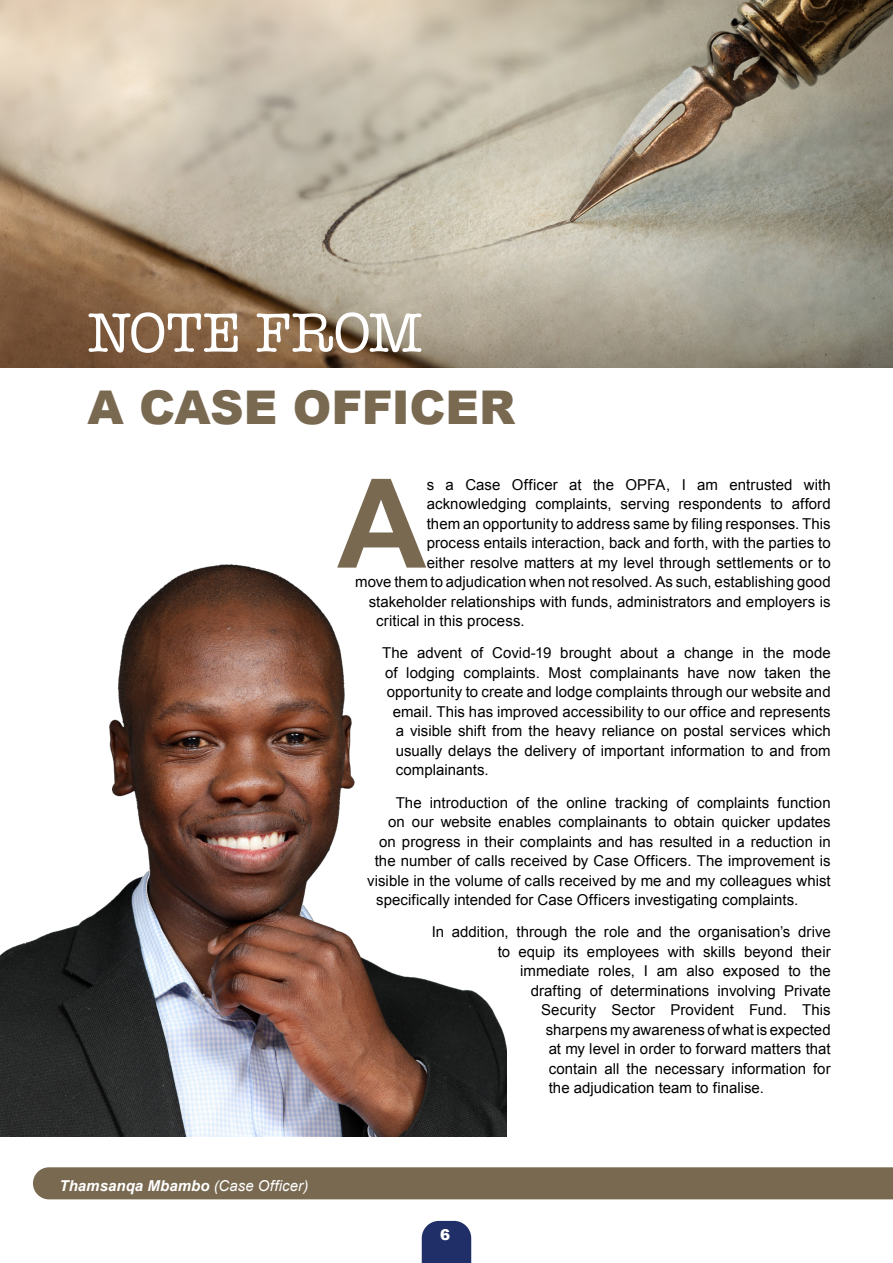
<style>
.page{position:relative;width:893px;height:1263px;background:#fff}
.page>*{position:absolute;margin:0;border:0;box-sizing:border-box;transform-origin:0 0}
.t1{font:700 123.9px "Arial";color:#796951}
.t2{font:57px "American Typewriter";color:#fff}
.t3{font:900 46.5px "Arial";letter-spacing:-.01em;color:#796951}
.t4{font:15px "Arial";letter-spacing:.005em;color:#000}
.t5{font:italic 700 15px "Arial";letter-spacing:.005em;color:#fff}
.t6{font:900 15px "Arial";color:#fff}
.s1{font-weight:400}
</style>
<div class="page">
<div style="left:33px;top:1167px;width:860px;height:32px;background:#796951"></div>
<img style="left:0;top:0;width:893px;height:368px">
<img style="left:0;top:564px;width:507px;height:572px">
<svg style="left:421px;top:1220px;width:51px;height:43px"></svg>
<h2 class="t2" style="left:88px;top:289px;width:337px">NOTE FROM</h2>
<h3 class="t3" style="left:88px;top:374px;width:429px">A CASE OFFICER</h3>
<h1 class="t1" style="left:337px;top:442px;width:91px">A</h1>
<p class="t4" style="left:427px;top:474px;width:405px">s a Case Officer at the OPFA, I am entrusted with</p>
<p class="t4" style="left:427px;top:494px;width:405px">acknowledging complaints, serving respondents to afford</p>
<p class="t4" style="left:427px;top:513px;width:406px">them an opportunity to address same by filing responses. This</p>
<p class="t4" style="left:427px;top:533px;width:405px">process entails interaction, back and forth, with the parties to</p>
<p class="t4" style="left:427px;top:552px;width:405px">either resolve matters at my level through settlements or to</p>
<p class="t4" style="left:355px;top:572px;width:477px">move them to adjudication when not resolved. As such, establishing good</p>
<p class="t4" style="left:369px;top:591px;width:463px">stakeholder relationships with funds, administrators and employers is</p>
<p class="t4" style="left:376px;top:611px;width:150px">critical in this process.</p>
<p class="t4" style="left:382px;top:643px;width:450px">The advent of Covid-19 brought about a change in the mode</p>
<p class="t4" style="left:385px;top:663px;width:447px">of lodging complaints. Most complainants have now taken the</p>
<p class="t4" style="left:387px;top:682px;width:445px">opportunity to create and lodge complaints through our website and</p>
<p class="t4" style="left:393px;top:702px;width:440px">email. This has improved accessibility to our office and represents</p>
<p class="t4" style="left:396px;top:721px;width:437px">a visible shift from the heavy reliance on postal services which</p>
<p class="t4" style="left:396px;top:741px;width:436px">usually delays the delivery of important information to and from</p>
<p class="t4" style="left:396px;top:760px;width:95px">complainants.</p>
<p class="t4" style="left:396px;top:792px;width:437px">The introduction of the online tracking of complaints function</p>
<p class="t4" style="left:388px;top:812px;width:444px">on our website enables complainants to obtain quicker updates</p>
<p class="t4" style="left:379px;top:831px;width:453px">on progress in their complaints and has resulted in a reduction in</p>
<p class="t4" style="left:375px;top:851px;width:458px">the number of calls received by Case Officers. The improvement is</p>
<p class="t4" style="left:367px;top:870px;width:465px">visible in the volume of calls received by me and my colleagues whist</p>
<p class="t4" style="left:376px;top:890px;width:424px">specifically intended for Case Officers investigating complaints.</p>
<p class="t4" style="left:432px;top:922px;width:401px">In addition, through the role and the organisation’s drive</p>
<p class="t4" style="left:498px;top:942px;width:334px">to equip its employees with skills beyond their</p>
<p class="t4" style="left:520px;top:961px;width:312px">immediate roles, I am also exposed to the</p>
<p class="t4" style="left:531px;top:981px;width:302px">drafting of determinations involving Private</p>
<p class="t4" style="left:541px;top:1000px;width:291px">Security Sector Provident Fund. This</p>
<p class="t4" style="left:546px;top:1020px;width:286px">sharpens my awareness of what is expected</p>
<p class="t4" style="left:549px;top:1039px;width:284px">at my level in order to forward matters that</p>
<p class="t4" style="left:549px;top:1059px;width:284px">contain all the necessary information for</p>
<p class="t4" style="left:549px;top:1078px;width:217px">the adjudication team to finalise.</p>
<p class="t5" style="left:60px;top:1175px;width:250px">Thamsanqa Mbambo <span class="s1">(Case Officer)</span></p>
<p class="t6" style="left:440px;top:1224px;width:12px">6</p>
</div>
